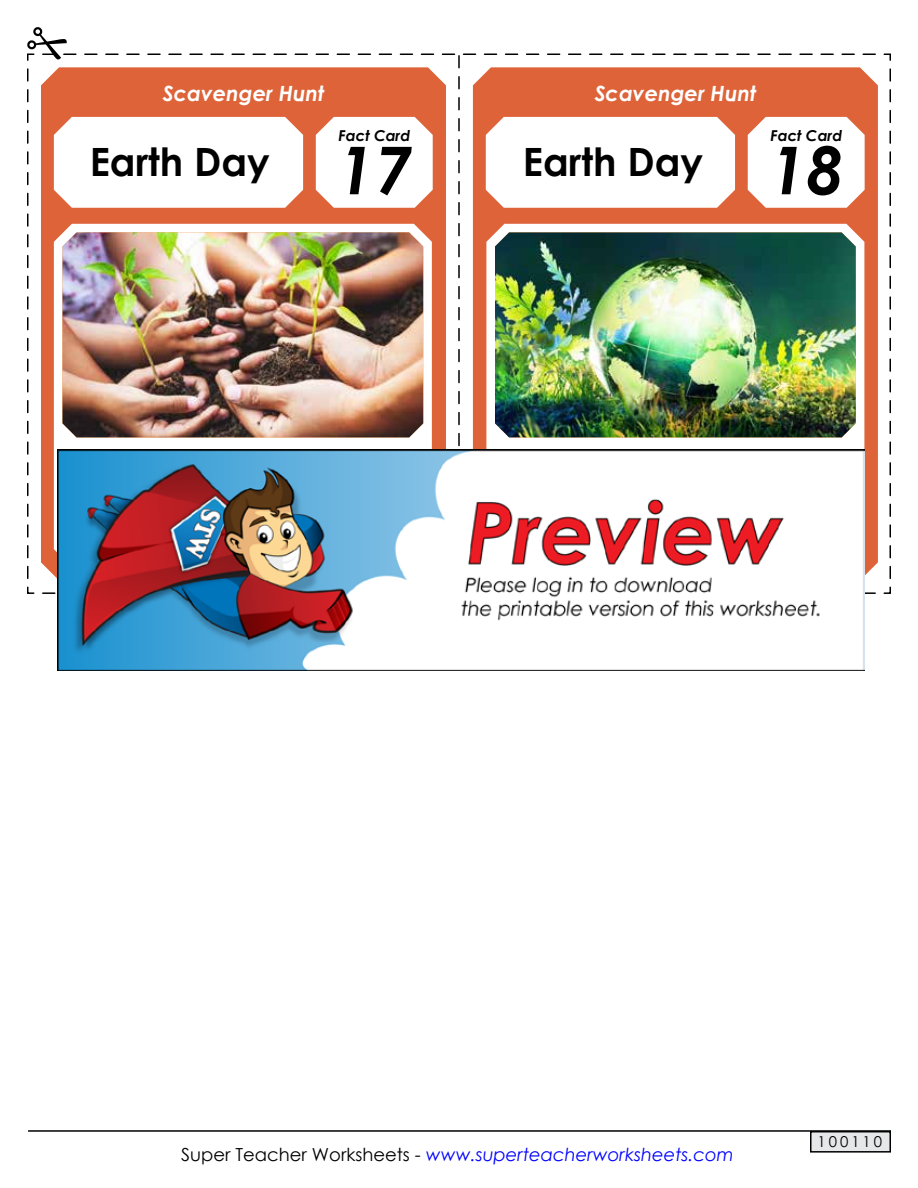
<style>
.page{position:relative;width:918px;height:1188px;background:#fff}
.page>*{position:absolute;margin:0;border:0;box-sizing:border-box;transform-origin:0 0}
.t1{font:italic 700 66px "Century STW4";color:#000}
.t2{font:700 39px "Century STW4";color:#000}
.t3{font:italic 700 21px "Century STW4";color:#fff}
.t4{font:italic 18px "Century Gothic 2";color:#00f}
.t5{font:italic 700 15px "Century STW4";color:#000}
.t6{font:15px "Century STW4";letter-spacing:.2em;color:#000}
.s1{font-style:normal;color:#000}
</style>
<div class="page">
<img style="left:27px;top:27px;width:851px;height:567px">
<div style="left:811px;top:1132px;width:79px;height:20px;background:#e6e7e8"></div>
<div style="left:810px;top:1131px;width:81px;height:22px;border:2px solid #000"></div>
<hr style="left:28px;top:1130px;width:863px;height:2px;background:#000">
<img style="left:57px;top:450px;width:808px;height:220px">
<p class="t3" style="left:163px;top:77px;width:163px">Scavenger Hunt</p>
<p class="t3" style="left:595px;top:77px;width:163px">Scavenger Hunt</p>
<p class="t5" style="left:339px;top:124px;width:73px">Fact Card</p>
<h1 class="t1" style="left:338px;top:120px;width:75px">17</h1>
<h2 class="t2" style="left:90px;top:132px;width:182px">Earth Day</h2>
<h2 class="t2" style="left:523px;top:132px;width:182px">Earth Day</h2>
<p class="t5" style="left:771px;top:124px;width:73px">Fact Card</p>
<h1 class="t1" style="left:769px;top:120px;width:75px">18</h1>
<p class="t4" style="left:181px;top:1142px;width:554px"><span class="s1">Super Teacher Worksheets -</span> www.superteacherworksheets.com</p>
<p class="t6" style="left:817px;top:1131px;width:66px">100110</p>
</div>
